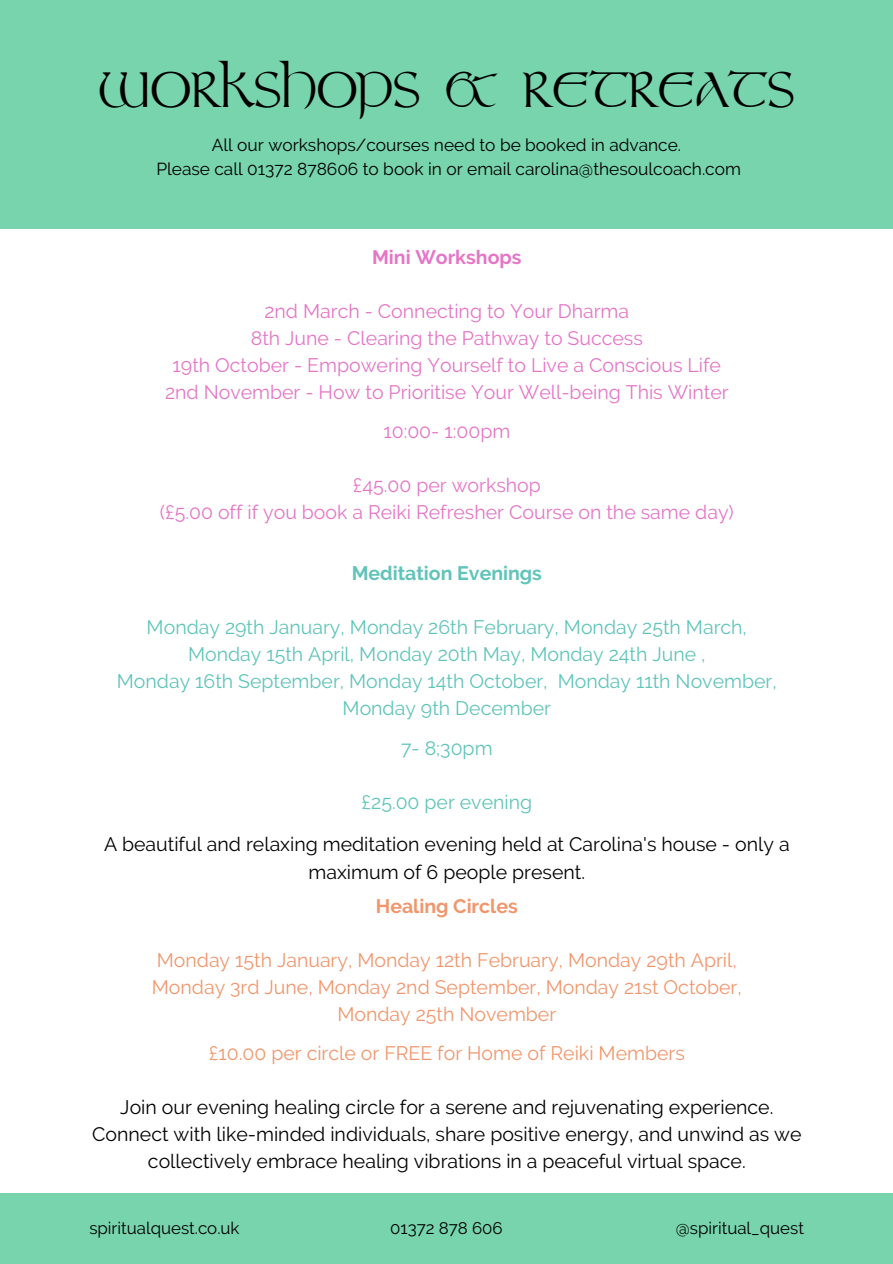
<style>
.page{position:relative;width:893px;height:1264px;background:#fff}
.page>*{position:absolute;margin:0;border:0;box-sizing:border-box;transform-origin:0 0}
.t1{font:49.2px "Stonehenge";color:#000}
.t2{font:19.5px/27px "Raleway";color:#000;text-align:center}
.t3{font:19.5px "Raleway";color:#e575c6}
.t4{font:19.5px/27px "Raleway";color:#5fc4b9;text-align:center}
.t5{font:19.5px "Raleway";color:#f1966c}
.t6{font:700 19.5px "Raleway";color:#5fc4b9}
.t7{font:700 19.5px "Raleway";color:#f1966c}
.t8{font:700 19.5px "Raleway";color:#e575c6}
.t9{font:17.25px "Raleway";color:#000}
.t10{font:16.8px "Raleway";color:#000}
</style>
<div class="page">
<div style="left:0;top:0;width:892px;height:228px;background:#77d4ac"></div>
<div style="left:0;top:1193px;width:892px;height:70px;background:#77d4ac"></div>
<p class="t1" style="left:98px;top:61px;width:697px">WORKSHOPS &amp; RETREATS</p>
<p class="t9" style="left:212px;top:135px;width:471px">All our workshops/courses need to be booked in advance.</p>
<p class="t9" style="left:156px;top:158px;width:586px">Please call 01372 878606 to book in or email carolina@thesoulcoach.com</p>
<p class="t8" style="left:372px;top:245px;width:151px">Mini Workshops</p>
<p class="t3" style="left:264px;top:299px;width:366px">2nd March - Connecting to Your Dharma</p>
<p class="t3" style="left:251px;top:326px;width:393px">8th June - Clearing the Pathway to Success</p>
<p class="t3" style="left:172px;top:353px;width:550px">19th October - Empowering Yourself to Live a Conscious Life</p>
<p class="t3" style="left:165px;top:380px;width:565px">2nd November - How to Prioritise Your Well-being This Winter</p>
<p class="t3" style="left:383px;top:419px;width:128px">10:00- 1:00pm</p>
<p class="t3" style="left:353px;top:473px;width:189px">£45.00 per workshop</p>
<p class="t3" style="left:160px;top:500px;width:575px">(£5.00 off if you book a Reiki Refresher Course on the same day)</p>
<p class="t6" style="left:351px;top:562px;width:192px">Meditation Evenings</p>
<p class="t4" style="left:147px;top:614px;width:602px">Monday 29th January, Monday 26th February, Monday 25th March,</p>
<p class="t4" style="left:188px;top:641px;width:519px">Monday 15th April, Monday 20th May, Monday 24th June ,</p>
<p class="t4" style="left:117px;top:668px;width:661px">Monday 16th September, Monday 14th October, Monday 11th November,<br>Monday 9th December</p>
<p class="t4" style="left:401px;top:734px;width:93px">7- 8;30pm</p>
<p class="t4" style="left:361px;top:788px;width:172px">£25.00 per evening</p>
<p class="t2" style="left:104px;top:831px;width:687px">A beautiful and relaxing meditation evening held at Carolina's house - only a maximum of 6 people present.</p>
<p class="t7" style="left:376px;top:894px;width:143px">Healing Circles</p>
<p class="t5" style="left:157px;top:948px;width:581px">Monday 15th January, Monday 12th February, Monday 29th April,</p>
<p class="t5" style="left:152px;top:975px;width:591px">Monday 3rd June, Monday 2nd September, Monday 21st October,</p>
<p class="t5" style="left:337px;top:1002px;width:220px">Monday 25th November</p>
<p class="t5" style="left:209px;top:1041px;width:477px">£10.00 per circle or FREE for Home of Reiki Members</p>
<p class="t2" style="left:92px;top:1093px;width:710px">Join our evening healing circle for a serene and rejuvenating experience.<br>Connect with like-minded individuals, share positive energy, and unwind as we collectively embrace healing vibrations in a peaceful virtual space.</p>
<p class="t10" style="left:89px;top:1218px;width:152px">spiritualquest.co.uk</p>
<p class="t10" style="left:390px;top:1218px;width:114px">01372 878 606</p>
<p class="t10" style="left:675px;top:1218px;width:130px">@spiritual_quest</p>
</div>
